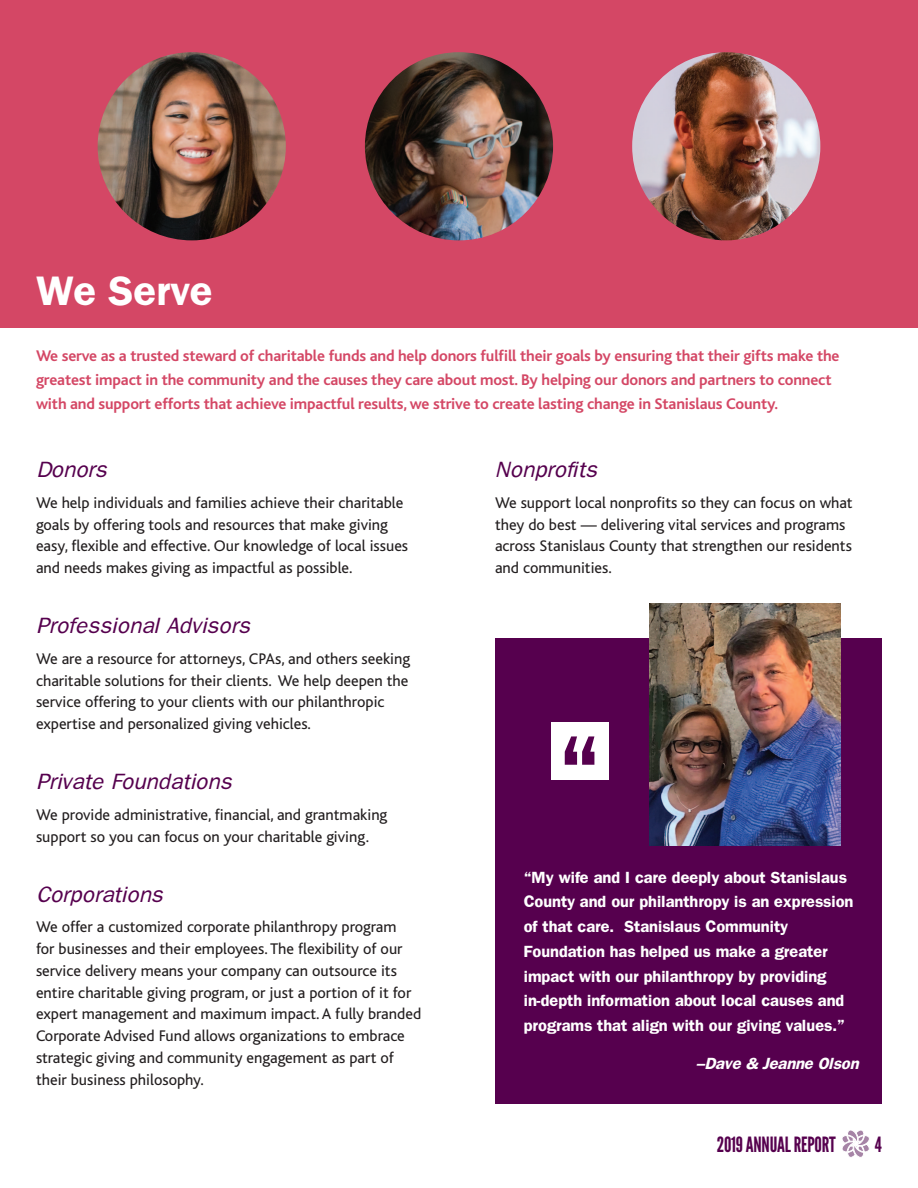
<style>
.page{position:relative;width:918px;height:1188px;background:#fff}
.page>*{position:absolute;margin:0;border:0;box-sizing:border-box;transform-origin:0 0}
.t1{font:700 42px "Frankfurt";color:#fff}
.t2{font:italic 22.5px "Frankfurt";letter-spacing:.01em;color:#56004e}
.t3{font:21px "League Gothic";letter-spacing:-.01em;color:#56004e}
.t4{font:700 16.5px/24.8px "Frankfurt";color:#fff}
.t5{font:italic 700 16.5px "Frankfurt";color:#fff}
.t6{font:16.2px/21.8px "Bliss";color:#231f20}
.t7{font:700 16.2px/24px "Bliss";letter-spacing:-.01em;color:#d44765}
</style>
<div class="page">
<div style="left:495px;top:638px;width:387px;height:465px;background:#56004e"></div>
<div style="left:0;top:0;width:918px;height:328px;background:#d44765"></div>
<img style="left:98px;top:52px;width:188px;height:188px;border-radius:94px">
<img style="left:365px;top:52px;width:188px;height:188px;border-radius:94px">
<img style="left:632px;top:52px;width:188px;height:188px;border-radius:94px">
<div style="left:551px;top:722px;width:57px;height:57px;background:#fff"></div>
<svg style="left:565px;top:736px;width:29px;height:29px"></svg>
<img style="left:650px;top:603px;width:191px;height:243px">
<svg style="left:842px;top:1130px;width:27px;height:27px"></svg>
<h1 class="t1" style="left:36px;top:267px;width:178px">We Serve</h1>
<p class="t7" style="left:36px;top:344px;width:805px">We serve as a trusted steward of charitable funds and help donors fulfill their goals by ensuring that their gifts make the greatest impact in the community and the causes they care about most. By helping our donors and partners to connect with and support efforts that achieve impactful results, we strive to create lasting change in Stanislaus County.</p>
<h2 class="t2" style="left:36px;top:457px;width:72px">Donors</h2>
<p class="t6" style="left:36px;top:492px;width:374px">We help individuals and families achieve their charitable goals by offering tools and resources that make giving easy, flexible and effective. Our knowledge of local issues and needs makes giving as impactful as possible.</p>
<h2 class="t2" style="left:36px;top:613px;width:215px">Professional Advisors</h2>
<p class="t6" style="left:36px;top:648px;width:376px">We are a resource for attorneys, CPAs, and others seeking charitable solutions for their clients. We help deepen the service offering to your clients with our philanthropic expertise and personalized giving vehicles.</p>
<h2 class="t2" style="left:36px;top:769px;width:197px">Private Foundations</h2>
<p class="t6" style="left:36px;top:804px;width:353px">We provide administrative, financial, and grantmaking support so you can focus on your charitable giving.</p>
<h2 class="t2" style="left:36px;top:881px;width:128px">Corporations</h2>
<p class="t6" style="left:36px;top:916px;width:387px">We offer a customized corporate philanthropy program<br>for businesses and their employees. The flexibility of our service delivery means your company can outsource its entire charitable giving program, or just a portion of it for expert management and maximum impact. A fully branded Corporate Advised Fund allows organizations to embrace strategic giving and community engagement as part of their business philosophy.</p>
<h2 class="t2" style="left:495px;top:457px;width:103px">Nonprofits</h2>
<p class="t6" style="left:495px;top:492px;width:359px">We support local nonprofits so they can focus on what they do best — delivering vital services and programs across Stanislaus County that strengthen our residents and communities.</p>
<p class="t4" style="left:524px;top:864px;width:331px">“My wife and I care deeply about Stanislaus County and our philanthropy is an expression of that care. Stanislaus Community Foundation has helped us make a greater impact with our philanthropy by providing in-depth information about local causes and programs that align with our giving values.”</p>
<p class="t5" style="left:696px;top:1054px;width:164px">–Dave &amp; Jeanne Olson</p>
<p class="t3" style="left:717px;top:1132px;width:46px">2019 ANNUAL</p>
<p class="t3" style="left:794px;top:1132px;width:36px">REPORT</p>
<p class="t3" style="left:875px;top:1132px;width:9px">4</p>
</div>
